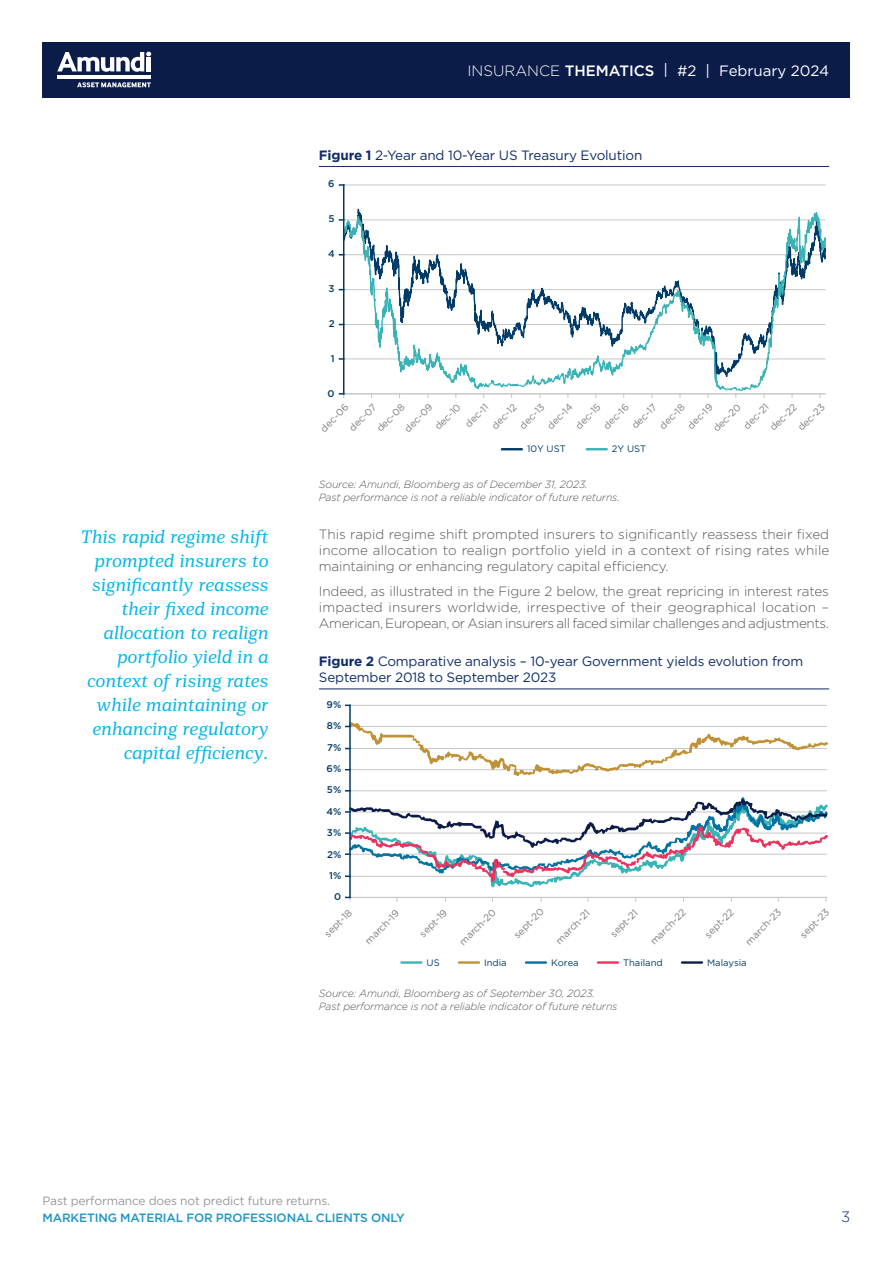
<style>
.page{position:relative;width:893px;height:1263px;background:#fff}
.page>*{position:absolute;margin:0;border:0;box-sizing:border-box;transform-origin:0 0}
.t1{font:italic 18px/24px "Mediator Serif";color:#00b6ed;text-align:right}
.t2{font:15px "Gotham";color:#fff}
.t3{font:300 15px "Gotham";color:#102d69}
.t4{font:300 13.5px/16.2px "Gotham";letter-spacing:-.025em;color:#575756;text-align:justify}
.t5{font:13.5px/16.2px "Gotham";letter-spacing:-.01em;color:#102d69}
.t6{font:12px "Gotham";letter-spacing:-.01em;color:#999898}
.t7{font:500 12px "Gotham";letter-spacing:-.01em;color:#1c94c4}
.t8{font:italic 300 10.5px/13.5px "Gotham";letter-spacing:-.01em;color:#575756}
.t9{font:9.75px "Gotham";color:#7c7b7b}
.t10{font:500 9.75px "Gotham";color:#003b68}
.t11{font:9.3px "Gotham";color:#003b68}
.s1{font-weight:300}
.s2{font-weight:500}
.s3{font-weight:700}
</style>
<div class="page">
<hr style="left:319px;top:166px;width:510px;height:1px;background:#102d69">
<hr style="left:319px;top:688px;width:510px;height:1px;background:#102d69">
<hr style="left:344px;top:185px;width:481px;height:1px;background:#c6c6c6">
<hr style="left:344px;top:394px;width:481px;height:1px;background:#c6c6c6">
<svg style="left:344px;top:212px;width:482px;height:179px"></svg>
<hr style="left:343px;top:185px;width:1px;height:209px;background:#003b68">
<svg style="left:339px;top:393px;width:5px;height:5px"></svg>
<hr style="left:502px;top:448px;width:20px;height:2px;background:#003b68">
<hr style="left:587px;top:448px;width:20px;height:2px;background:#39b3b6">
<hr style="left:350px;top:790px;width:477px;height:1px;background:#c6c6c6">
<hr style="left:350px;top:705px;width:477px;height:1px;background:#c6c6c6">
<hr style="left:350px;top:897px;width:477px;height:1px;background:#c6c6c6">
<hr style="left:349px;top:705px;width:2px;height:192px;background:#003b68">
<svg style="left:346px;top:897px;width:5px;height:5px"></svg>
<svg style="left:346px;top:797px;width:482px;height:91px"></svg>
<svg style="left:346px;top:721px;width:482px;height:55px"></svg>
<hr style="left:401px;top:961px;width:20px;height:3px;background:#39b3b6">
<hr style="left:459px;top:961px;width:20px;height:3px;background:#c19136">
<hr style="left:526px;top:961px;width:20px;height:3px;background:#0072a3">
<hr style="left:598px;top:961px;width:20px;height:3px;background:#e8345e">
<hr style="left:682px;top:961px;width:20px;height:3px;background:#0c1c49">
<div style="left:43px;top:43px;width:807px;height:55px;background:#0c1c49"></div>
<svg style="left:57px;top:52px;width:94px;height:20px"></svg>
<hr style="left:147px;top:57px;width:4px;height:14px;background:#fff">
<hr style="left:58px;top:75px;width:93px;height:4px;background:#fff">
<svg style="left:77px;top:82px;width:74px;height:6px"></svg>
<p class="t2" style="left:467px;top:61px;width:363px"><span class="s1">INSURANCE</span> <span class="s2">THEMATICS</span> | #2 | February 2024</p>
<p class="t5" style="left:319px;top:146px;width:325px"><span class="s3">Figure 1</span> 2-Year and 10-Year US Treasury Evolution</p>
<p class="t10" style="left:328px;top:177px;width:8px">6</p>
<p class="t10" style="left:329px;top:212px;width:8px">5</p>
<p class="t10" style="left:328px;top:247px;width:8px">4</p>
<p class="t10" style="left:329px;top:282px;width:8px">3</p>
<p class="t10" style="left:329px;top:317px;width:7px">2</p>
<p class="t10" style="left:331px;top:352px;width:5px">1</p>
<p class="t10" style="left:328px;top:387px;width:9px">0</p>
<h1 class="t1" style="left:80px;top:525px;width:189px">This rapid regime shift prompted insurers to significantly reassess their fixed income allocation to realign portfolio yield in a context of rising rates while maintaining or enhancing regulatory capital efficiency.</h1>
<p class="t9" style="left:318px;top:426px;width:37px;rotate:-45deg">dec-06</p>
<p class="t9" style="left:346px;top:425px;width:36px;rotate:-45deg">dec-07</p>
<p class="t9" style="left:374px;top:425px;width:36px;rotate:-45deg">dec-08</p>
<p class="t9" style="left:402px;top:426px;width:37px;rotate:-45deg">dec-09</p>
<p class="t9" style="left:432px;top:423px;width:33px;rotate:-45deg">dec-10</p>
<p class="t9" style="left:462px;top:421px;width:30px;rotate:-45deg">dec-11</p>
<p class="t9" style="left:489px;top:423px;width:32px;rotate:-45deg">dec-12</p>
<p class="t9" style="left:517px;top:423px;width:32px;rotate:-45deg">dec-13</p>
<p class="t9" style="left:544px;top:423px;width:33px;rotate:-45deg">dec-14</p>
<p class="t9" style="left:573px;top:423px;width:32px;rotate:-45deg">dec-15</p>
<p class="t9" style="left:600px;top:423px;width:33px;rotate:-45deg">dec-16</p>
<p class="t9" style="left:629px;top:423px;width:32px;rotate:-45deg">dec-17</p>
<p class="t9" style="left:657px;top:423px;width:33px;rotate:-45deg">dec-18</p>
<p class="t9" style="left:684px;top:423px;width:33px;rotate:-45deg">dec-19</p>
<p class="t9" style="left:710px;top:425px;width:36px;rotate:-45deg">dec-20</p>
<p class="t9" style="left:741px;top:423px;width:33px;rotate:-45deg">dec-21</p>
<p class="t9" style="left:767px;top:424px;width:35px;rotate:-45deg">dec-22</p>
<p class="t9" style="left:795px;top:425px;width:35px;rotate:-45deg">dec-23</p>
<p class="t11" style="left:527px;top:443px;width:40px">10Y UST</p>
<p class="t11" style="left:612px;top:443px;width:36px">2Y UST</p>
<p class="t8" style="left:319px;top:477px;width:302px">Source: Amundi, Bloomberg as of December 31, 2023.<br>Past performance is not a reliable indicator of future returns.</p>
<p class="t4" style="left:319px;top:526px;width:512px">This rapid regime shift prompted insurers to significantly reassess their fixed income allocation to realign portfolio yield in a context of rising rates while maintaining or enhancing regulatory capital efficiency.</p>
<p class="t4" style="left:319px;top:583px;width:512px">Indeed, as illustrated in the Figure 2 below, the great repricing in interest rates impacted insurers worldwide, irrespective of their geographical location – American, European, or Asian insurers all faced similar challenges and adjustments.</p>
<p class="t5" style="left:319px;top:653px;width:486px"><span class="s3">Figure 2</span> Comparative analysis – 10-year Government yields evolution from<br>September 2018 to September 2023</p>
<p class="t10" style="left:327px;top:698px;width:16px">9%</p>
<p class="t10" style="left:327px;top:720px;width:16px">8%</p>
<p class="t10" style="left:327px;top:741px;width:16px">7%</p>
<p class="t10" style="left:327px;top:762px;width:16px">6%</p>
<p class="t10" style="left:327px;top:784px;width:16px">5%</p>
<p class="t10" style="left:326px;top:805px;width:16px">4%</p>
<p class="t10" style="left:327px;top:826px;width:16px">3%</p>
<p class="t10" style="left:327px;top:848px;width:16px">2%</p>
<p class="t10" style="left:329px;top:869px;width:14px">1%</p>
<p class="t10" style="left:334px;top:890px;width:9px">0</p>
<p class="t9" style="left:322px;top:931px;width:36px;rotate:-45deg">sept-18</p>
<p class="t9" style="left:362px;top:938px;width:45px;rotate:-45deg">march-19</p>
<p class="t9" style="left:417px;top:931px;width:36px;rotate:-45deg">sept-19</p>
<p class="t9" style="left:457px;top:939px;width:49px;rotate:-45deg">march-20</p>
<p class="t9" style="left:511px;top:932px;width:39px;rotate:-45deg">sept-20</p>
<p class="t9" style="left:553px;top:938px;width:45px;rotate:-45deg">march-21</p>
<p class="t9" style="left:608px;top:931px;width:36px;rotate:-45deg">sept-21</p>
<p class="t9" style="left:647px;top:939px;width:47px;rotate:-45deg">march-22</p>
<p class="t9" style="left:702px;top:932px;width:38px;rotate:-45deg">sept-22</p>
<p class="t9" style="left:743px;top:939px;width:48px;rotate:-45deg">march-23</p>
<p class="t9" style="left:797px;top:932px;width:38px;rotate:-45deg">sept-23</p>
<p class="t11" style="left:427px;top:956px;width:15px">US</p>
<p class="t11" style="left:484px;top:956px;width:24px">India</p>
<p class="t11" style="left:551px;top:956px;width:29px">Korea</p>
<p class="t11" style="left:623px;top:956px;width:41px">Thailand</p>
<p class="t11" style="left:707px;top:956px;width:41px">Malaysia</p>
<p class="t8" style="left:319px;top:986px;width:300px">Source: Amundi, Bloomberg as of September 30, 2023.<br>Past performance is not a reliable indicator of future returns</p>
<p class="t6" style="left:43px;top:1193px;width:289px">Past performance does not predict future returns.</p>
<p class="t7" style="left:43px;top:1209px;width:364px">MARKETING MATERIAL FOR PROFESSIONAL CLIENTS ONLY</p>
<p class="t3" style="left:841px;top:1207px;width:11px">3</p>
</div>
